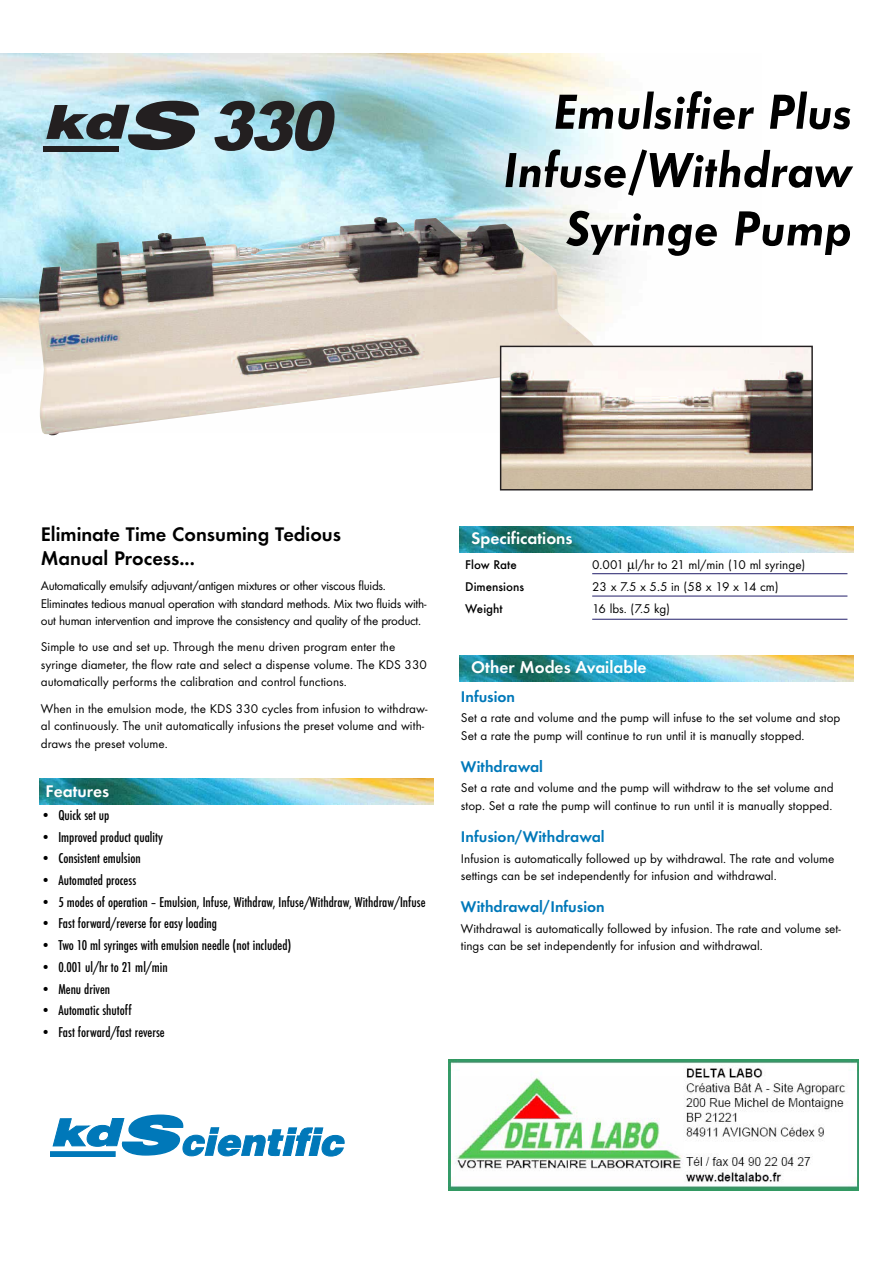
<style>
.page{position:relative;width:893px;height:1263px;background:#fff}
.page>*{position:absolute;margin:0;border:0;box-sizing:border-box;transform-origin:0 0}
.t1{font:italic 900 67.8px "Arial";color:#231f20;scale:.94 1}
.t2{font:italic 600 51px/58.3px "Futura T";color:#000;text-align:right}
.t3{font:600 20.4px/23.4px "Futura T";color:#000}
.t4{font:600 17.55px "Futura T";color:#fff}
.t5{font:600 16.05px "Futura T";color:#0078b9}
.t6{font:13.2px/17.5px "Futura T";color:#000}
.t7{font:500 condensed 13.2px "Futura";color:#000}
.t8{font:13.2px/17.5px "Futura T";letter-spacing:-.025em;color:#000}
.t9{font:500 13.2px "Futura T";color:#000}
</style>
<div class="page">
<img style="left:39px;top:778px;width:394px;height:26px">
<img style="left:0;top:54px;width:761px;height:307px">
<div style="left:43px;top:146px;width:76px;height:6px;background:#231f20"></div>
<svg style="left:46px;top:101px;width:154px;height:49px;background:#67797f"></svg>
<img style="left:38px;top:217px;width:557px;height:218px">
<img style="left:502px;top:348px;width:309px;height:141px">
<div style="left:500px;top:346px;width:313px;height:145px;border:1px solid #231f20"></div>
<img style="left:459px;top:526px;width:394px;height:27px">
<hr style="left:592px;top:573px;width:255px;height:1px;background:#221e6a">
<hr style="left:592px;top:596px;width:255px;height:1px;background:#221e6a">
<hr style="left:592px;top:619px;width:255px;height:1px;background:#221e6a">
<img style="left:459px;top:655px;width:394px;height:26px">
<div style="left:50px;top:1151px;width:66px;height:6px;border:1px solid #0078b9"></div>
<svg style="left:52px;top:1114px;width:293px;height:43px"></svg>
<img style="left:448px;top:1059px;width:411px;height:131px">
<h1 class="t1" style="left:210px;top:88px;width:147px">330</h1>
<h2 class="t2" style="left:503px;top:85px;width:350px">Emulsifier Plus<br>Infuse/Withdraw<br>Syringe Pump</h2>
<h3 class="t3" style="left:41px;top:524px;width:302px">Eliminate Time Consuming Tedious<br>Manual Process...</h3>
<p class="t8" style="left:41px;top:578px;width:387px">Automatically emulsify adjuvant/antigen mixtures or other viscous fluids.<br>Eliminates tedious manual operation with standard methods. Mix two fluids with&shy;out human intervention and improve the consistency and quality of the product.</p>
<p class="t6" style="left:41px;top:639px;width:387px">Simple to use and set up. Through the menu driven program enter the syringe diameter, the flow rate and select a dispense volume. The KDS 330 automatically performs the calibration and control functions.</p>
<p class="t6" style="left:41px;top:701px;width:388px">When in the emulsion mode, the KDS 330 cycles from infusion to withdraw&shy;al continuously. The unit automatically infusions the preset volume and with&shy;draws the preset volume.</p>
<h3 class="t4" style="left:46px;top:783px;width:65px">Features</h3>
<p class="t7" style="left:41px;top:809px;width:70px">• Quick set up</p>
<p class="t7" style="left:41px;top:831px;width:124px">• Improved product quality</p>
<p class="t7" style="left:41px;top:852px;width:101px">• Consistent emulsion</p>
<p class="t7" style="left:41px;top:874px;width:97px">• Automated process</p>
<p class="t7" style="left:41px;top:896px;width:386px">• 5 modes of operation – Emulsion, Infuse, Withdraw, Infuse/Withdraw, Withdraw/Infuse</p>
<p class="t7" style="left:41px;top:917px;width:178px">• Fast forward/reverse for easy loading</p>
<p class="t7" style="left:41px;top:939px;width:252px">• Two 10 ml syringes with emulsion needle (not included)</p>
<p class="t7" style="left:41px;top:961px;width:128px">• 0.001 ul/hr to 21 ml/min</p>
<p class="t7" style="left:41px;top:983px;width:71px">• Menu driven</p>
<p class="t7" style="left:41px;top:1004px;width:92px">• Automatic shutoff</p>
<p class="t7" style="left:41px;top:1026px;width:125px">• Fast forward/fast reverse</p>
<h3 class="t4" style="left:471px;top:530px;width:103px">Specifications</h3>
<p class="t9" style="left:465px;top:556px;width:53px">Flow Rate</p>
<p class="t6" style="left:592px;top:557px;width:215px">0.001 μl/hr to 21 ml/min (10 ml syringe)</p>
<p class="t9" style="left:465px;top:579px;width:60px">Dimensions</p>
<p class="t6" style="left:592px;top:579px;width:188px">23 x 7.5 x 5.5 in (58 x 19 x 14 cm)</p>
<p class="t9" style="left:465px;top:601px;width:39px">Weight</p>
<p class="t6" style="left:592px;top:601px;width:79px">16 lbs. (7.5 kg)</p>
<h3 class="t4" style="left:471px;top:659px;width:177px">Other Modes Available</h3>
<p class="t5" style="left:461px;top:689px;width:56px">Infusion</p>
<p class="t6" style="left:461px;top:710px;width:381px">Set a rate and volume and the pump will infuse to the set volume and stop<br>Set a rate the pump will continue to run until it is manually stopped.</p>
<p class="t5" style="left:461px;top:759px;width:84px">Withdrawal</p>
<p class="t6" style="left:461px;top:781px;width:374px">Set a rate and volume and the pump will withdraw to the set volume and stop. Set a rate the pump will continue to run until it is manually stopped.</p>
<p class="t5" style="left:461px;top:829px;width:145px">Infusion/Withdrawal</p>
<p class="t6" style="left:461px;top:851px;width:375px">Infusion is automatically followed up by withdrawal. The rate and volume settings can be set independently for infusion and withdrawal.</p>
<p class="t5" style="left:461px;top:899px;width:145px">Withdrawal/Infusion</p>
<p class="t6" style="left:461px;top:921px;width:381px">Withdrawal is automatically followed by infusion. The rate and volume set&shy;tings can be set independently for infusion and withdrawal.</p>
</div>
